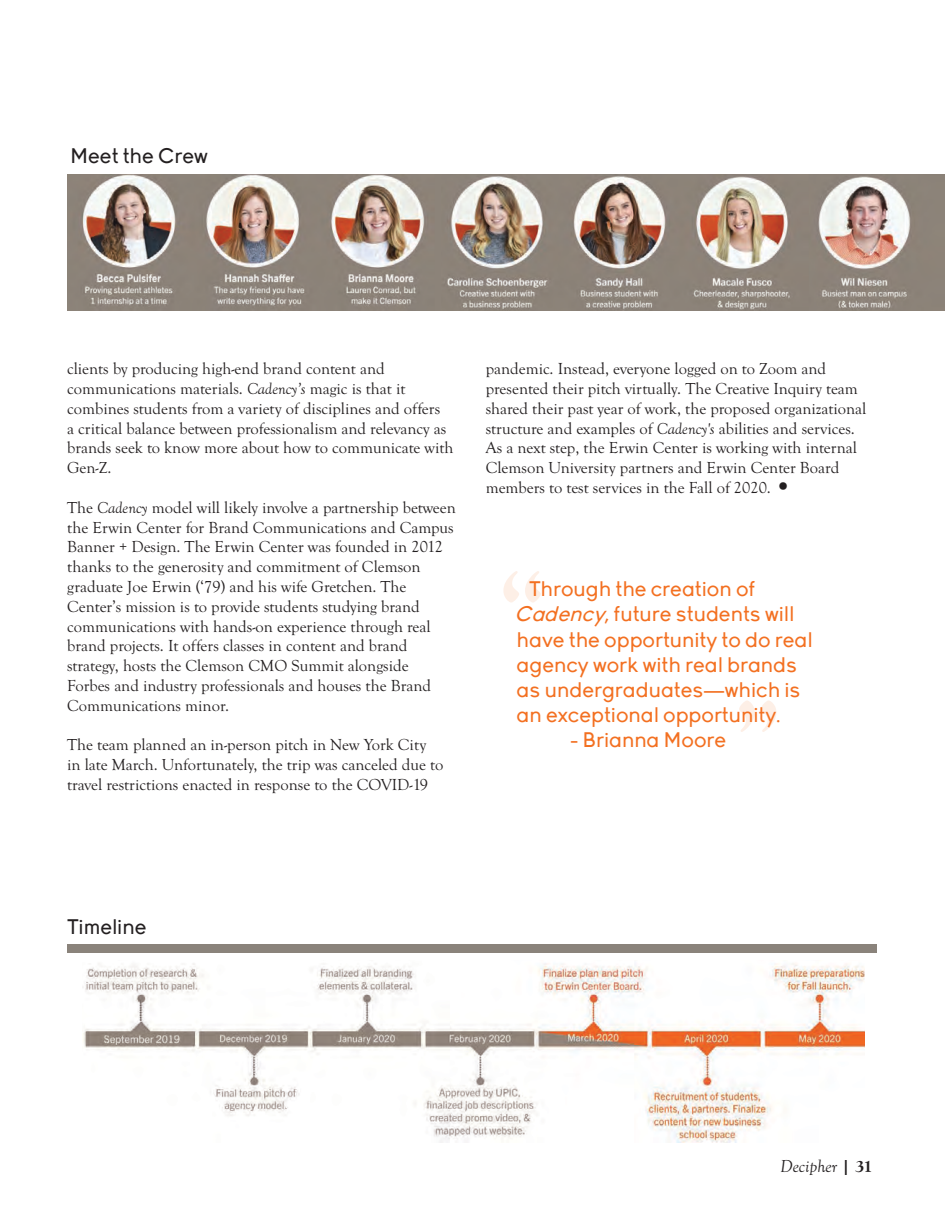
<style>
.page{position:relative;width:945px;height:1215px;background:#fff}
.page>*{position:absolute;margin:0;border:0;box-sizing:border-box;transform-origin:0 0}
.t1{font:700 expanded 108px "Goudy Old Sty TOT";color:#f37021}
.t2{font:21px/25.2px "Young";color:#f37021}
.t3{font:21px "Young";color:#231f20}
.t4{font:italic 18px "Goudy Old Sty TOT";color:#231f20}
.t5{font:16.5px/19.8px "Goudy Old Sty TOT";color:#231f20}
.s1{font-style:italic}
.s2{font-weight:700;font-style:normal;font-stretch:expanded}
</style>
<div class="page">
<img style="left:68px;top:174px;width:877px;height:137px">
<div style="left:67px;top:944px;width:810px;height:9px;background:#8a837b"></div>
<img style="left:82px;top:963px;width:782px;height:179px">
<p class="t3" style="left:70px;top:144px;width:139px">Meet the Crew</p>
<p class="t5" style="left:67px;top:359px;width:388px">clients by producing high-end brand content and communications materials. <span class="s1">Cadency’s</span> magic is that it combines students from a variety of disciplines and offers<br>a critical balance between professionalism and relevancy as brands seek to know more about how to communicate with Gen-Z.</p>
<p class="t5" style="left:67px;top:498px;width:390px">The <span class="s1">Cadency</span> model will likely involve a partnership between the Erwin Center for Brand Communications and Campus Banner + Design. The Erwin Center was founded in 2012 thanks to the generosity and commitment of Clemson graduate Joe Erwin (‘79) and his wife Gretchen. The Center’s mission is to provide students studying brand communications with hands-on experience through real brand projects. It offers classes in content and brand strategy, hosts the Clemson CMO Summit alongside Forbes and industry professionals and houses the Brand Communications minor.</p>
<p class="t5" style="left:67px;top:735px;width:378px">The team planned an in-person pitch in New York City in late March. Unfortunately, the trip was canceled due to travel restrictions enacted in response to the COVID-19</p>
<p class="t5" style="left:486px;top:359px;width:382px">pandemic. Instead, everyone logged on to Zoom and presented their pitch virtually. The Creative Inquiry team shared their past year of work, the proposed organizational structure and examples of <span class="s1">Cadency's</span> abilities and services.<br>As a next step, the Erwin Center is working with internal Clemson University partners and Erwin Center Board members to test services in the Fall of 2020.</p>
<h1 class="t1" style="left:498px;top:551px;width:49px">“</h1>
<p class="t2" style="left:517px;top:577px;width:298px;text-indent:13px">Through the creation of<br><span class="s1">Cadency</span>, future students will have the opportunity to do real agency work with real brands as undergraduates—which is an exceptional opportunity.</p>
<p class="t2" style="left:571px;top:728px;width:157px">- Brianna Moore</p>
<h1 class="t1" style="left:735px;top:680px;width:49px">”</h1>
<p class="t3" style="left:68px;top:915px;width:80px">Timeline</p>
<p class="t4" style="left:780px;top:1156px;width:94px">Decipher <span class="s2">| 31</span></p>
</div>
